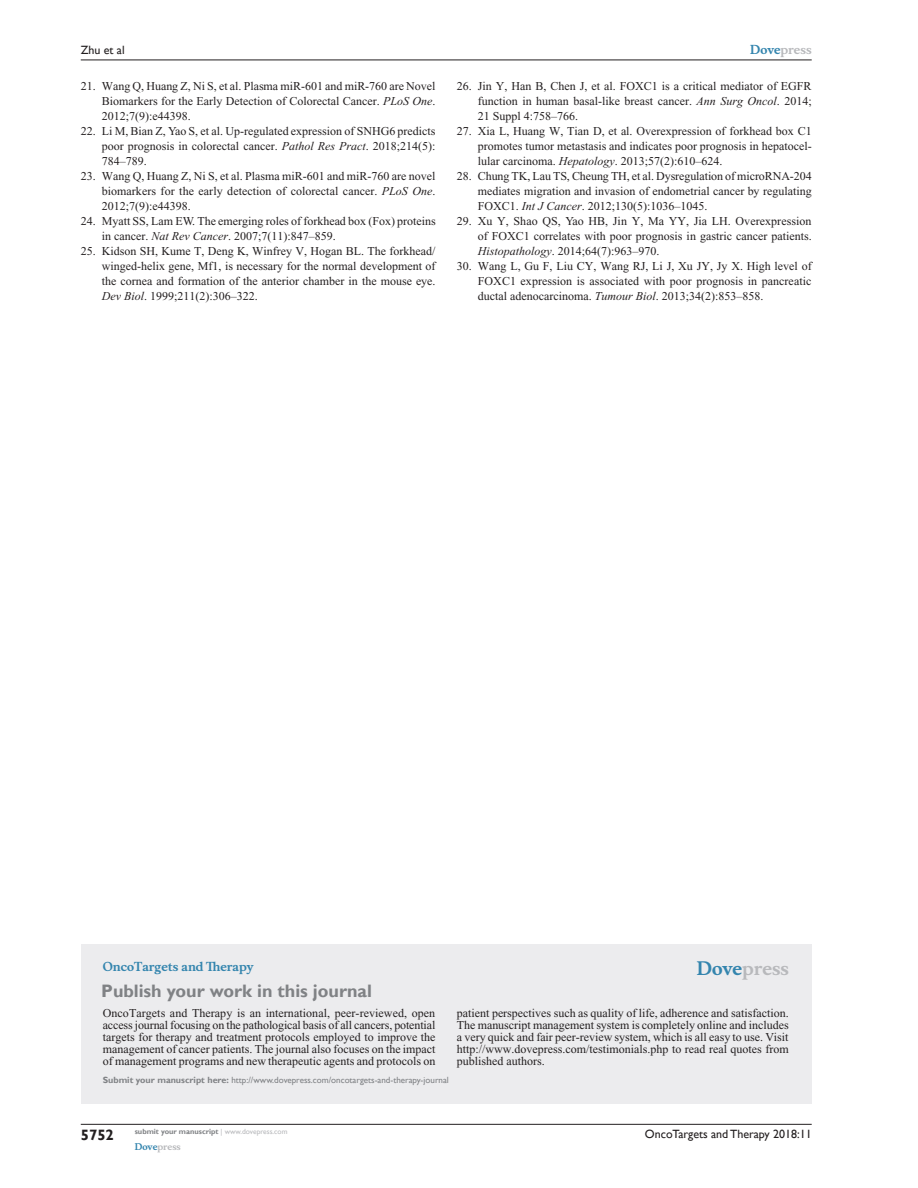
<style>
.page{position:relative;width:918px;height:1188px;background:#fff}
.page>*{position:absolute;margin:0;border:0;box-sizing:border-box;transform-origin:0 0}
.PromBx-H1{font:700 18px "Gill Sans";color:#808285}
.PromBx-Brand{font:700 18px "Musee";color:#b8b9bc}
.t1{font:700 15px "Gill Sans";color:#231f20}
.RefNL2{font:12px/15px "Times New Roman";color:#231f20;text-align:justify}
.PromBx-Tx{font:12px/12px "Times New Roman";color:#231f20;text-align:justify}
.t2{font:12px "Gill Sans";color:#231f20}
.PromBx-JrnlName{font:700 12px "Musee";color:#3485ae}
.t3{font:700 12px "Musee";color:#b8b9bc}
.PromBx-SubmitMssWebA{font:9px "Gill Sans";color:#808285}
.t4{font:700 9px "Musee";color:#b8b9bc}
.t5{font:700 7.5px "Gill Sans";color:#808285}
.s1{font-style:italic}
.s2{color:#3485ae}
.s3{font-weight:700}
.s4{font-weight:400;color:#b8b9bc}
</style>
<div class="page">
<div style="left:81px;top:944px;width:731px;height:159px;background:#ececee"></div>
<hr style="left:81px;top:1124px;width:731px;height:1px;background:#231f20">
<hr style="left:81px;top:60px;width:731px;height:1px;background:#231f20">
<p class="t2" style="left:81px;top:43px;width:45px">Zhu et al</p>
<p class="RefNL2" style="left:102px;top:79px;width:335px;text-indent:-21px">21. Wang Q, Huang Z, Ni S, et al. Plasma miR-601 and miR-760 are Novel Biomarkers for the Early Detection of Colorectal Cancer. <span class="s1">PLoS One</span>.<br>2012;7(9):e44398.</p>
<p class="RefNL2" style="left:102px;top:124px;width:335px;text-indent:-21px">22. Li M, Bian Z, Yao S, et al. Up-regulated expression of SNHG6 predicts poor prognosis in colorectal cancer. <span class="s1">Pathol Res Pract</span>. 2018;214(5):<br>784–789.</p>
<p class="RefNL2" style="left:102px;top:169px;width:335px;text-indent:-21px">23. Wang Q, Huang Z, Ni S, et al. Plasma miR-601 and miR-760 are novel biomarkers for the early detection of colorectal cancer. <span class="s1">PLoS One</span>.<br>2012;7(9):e44398.</p>
<p class="RefNL2" style="left:102px;top:214px;width:336px;text-indent:-21px">24. Myatt SS, Lam EW. The emerging roles of forkhead box (Fox) proteins in cancer. <span class="s1">Nat Rev Cancer</span>. 2007;7(11):847–859.</p>
<p class="RefNL2" style="left:102px;top:244px;width:335px;text-indent:-21px">25. Kidson SH, Kume T, Deng K, Winfrey V, Hogan BL. The forkhead/ winged-helix gene, Mf1, is necessary for the normal development of the cornea and formation of the anterior chamber in the mouse eye.<br><span class="s1">Dev Biol</span>. 1999;211(2):306–322.</p>
<p class="t3" style="left:750px;top:43px;width:63px"><span class="s2">Dove</span>press</p>
<p class="RefNL2" style="left:478px;top:79px;width:335px;text-indent:-21px">26. Jin Y, Han B, Chen J, et al. FOXC1 is a critical mediator of EGFR function in human basal-like breast cancer. <span class="s1">Ann Surg Oncol</span>. 2014; 21 Suppl 4:758–766.</p>
<p class="RefNL2" style="left:478px;top:124px;width:335px;text-indent:-21px">27. Xia L, Huang W, Tian D, et al. Overexpression of forkhead box C1 promotes tumor metastasis and indicates poor prognosis in hepatocel&shy;lular carcinoma. <span class="s1">Hepatology</span>. 2013;57(2):610–624.</p>
<p class="RefNL2" style="left:478px;top:169px;width:335px;text-indent:-21px">28. Chung TK, Lau TS, Cheung TH, et al. Dysregulation of microRNA-204 mediates migration and invasion of endometrial cancer by regulating FOXC1. <span class="s1">Int J Cancer</span>. 2012;130(5):1036–1045.</p>
<p class="RefNL2" style="left:478px;top:214px;width:335px;text-indent:-21px">29. Xu Y, Shao QS, Yao HB, Jin Y, Ma YY, Jia LH. Overexpression of FOXC1 correlates with poor prognosis in gastric cancer patients.<br><span class="s1">Histopathology</span>. 2014;64(7):963–970.</p>
<p class="RefNL2" style="left:478px;top:259px;width:335px;text-indent:-21px">30. Wang L, Gu F, Liu CY, Wang RJ, Li J, Xu JY, Jy X. High level of FOXC1 expression is associated with poor prognosis in pancreatic ductal adenocarcinoma. <span class="s1">Tumour Biol</span>. 2013;34(2):853–858.</p>
<p class="PromBx-JrnlName" style="left:103px;top:959px;width:152px">OncoTargets and Therapy</p>
<p class="PromBx-H1" style="left:101px;top:980px;width:272px">Publish your work in this journal</p>
<p class="PromBx-Brand" style="left:697px;top:958px;width:94px"><span class="s2">Dove</span>press</p>
<p class="PromBx-Tx" style="left:103px;top:1007px;width:334px">OncoTargets and Therapy is an international, peer-reviewed, open access journal focusing on the pathological basis of all cancers, potential targets for therapy and treatment protocols employed to improve the management of cancer patients. The journal also focuses on the impact of management programs and new therapeutic agents and protocols on</p>
<p class="PromBx-Tx" style="left:457px;top:1007px;width:333px">patient perspectives such as quality of life, adherence and satisfaction.<br>The manuscript management system is completely online and includes a very quick and fair peer-review system, which is all easy to use. Visit http://www.dovepress.com/testimonials.php to read real quotes from published authors.</p>
<p class="PromBx-SubmitMssWebA" style="left:103px;top:1075px;width:348px"><span class="s3">Submit your manuscript here:</span> http://www.dovepress.com/oncotargets-and-therapy-journal</p>
<p class="t1" style="left:81px;top:1126px;width:35px">5752</p>
<p class="t5" style="left:135px;top:1127px;width:154px">submit your manuscript <span class="s4">| www.dovepress.com</span></p>
<p class="t4" style="left:135px;top:1141px;width:48px"><span class="s2">Dove</span>press</p>
<p class="t2" style="left:645px;top:1127px;width:168px">OncoTargets and Therapy 2018:11</p>
</div>
